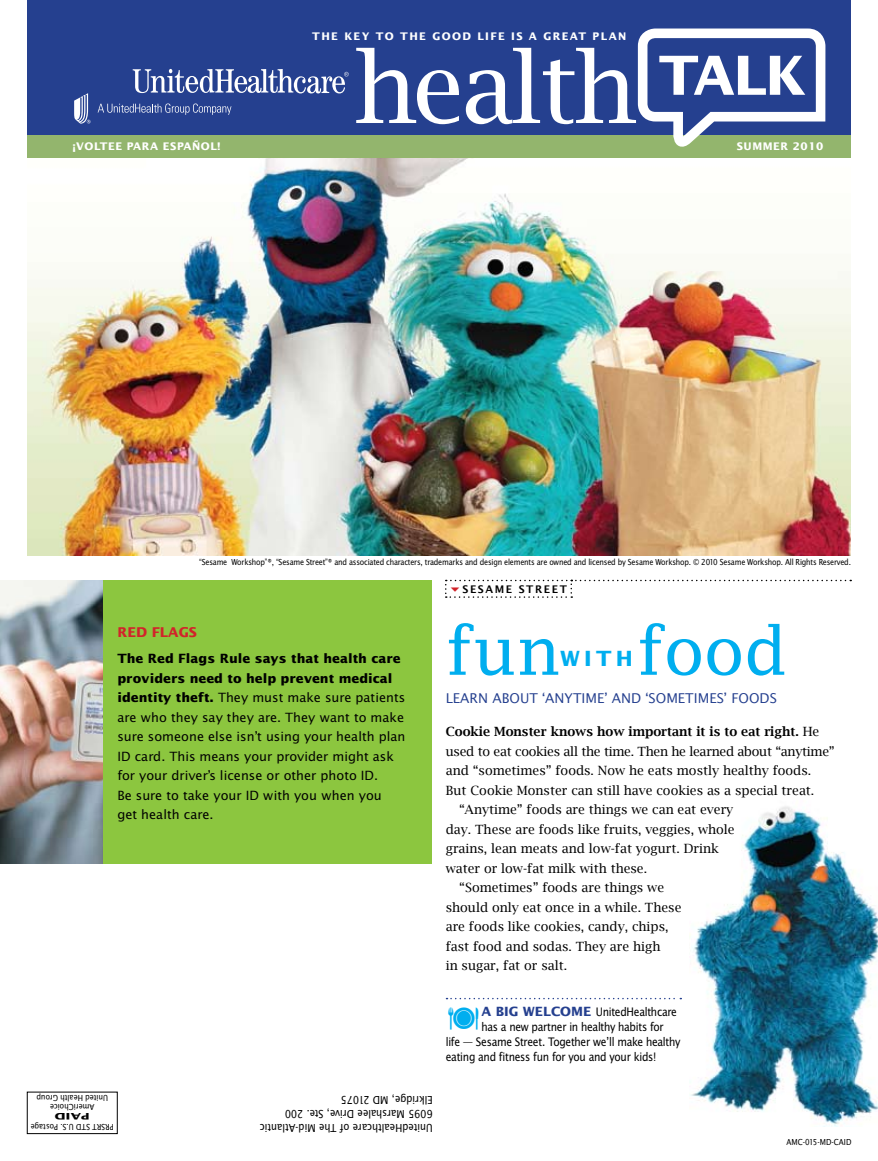
<style>
.page{position:relative;width:878px;height:1161px;background:#fff}
.page>*{position:absolute;margin:0;border:0;box-sizing:border-box;transform-origin:0 0}
.t1{font:66px "Lucida Fax";letter-spacing:-.02em;color:#00aeef}
.t2{font:700 21px "Lucida Sans Std";color:#00aeef}
.t3{font:13.5px "Lucida Sans Std";color:#25408f}
.t4{font:700 13.5px "Lucida Sans Std";color:#d2232a}
.t5{font:12.75px "Lucida Bright";color:#000}
.t6{font:12.75px/19.5px "Lucida Sans Std";color:#000}
.t7{font:12.75px "Lucida Sans Nar EF";letter-spacing:-.02em;color:#000}
.t8{font:12.75px "Lucida Bright";letter-spacing:-.02em;color:#000}
.t9{font:600 12.75px "Lucida Bright";color:#000}
.t10{font:700 12.75px "Lucida Sans Std";color:#25408f}
.t11{font:12px/14.2px "Lucida Sans Nar EF";color:#000}
.t12{font:700 10.5px "Lucida Sans Std";letter-spacing:.13em;color:#fff}
.t13{font:700 10.5px "Lucida Sans Std";letter-spacing:.05em;color:#fff}
.t14{font:600 10.5px "Lucida Sans";letter-spacing:.15em;color:#000}
.t15{font:9px "Lucida Sans Nar EF";letter-spacing:-.02em;color:#000}
.t16{font:9px/9px "Lucida Sans Nar EF";color:#000;text-align:center}
.t17{font:700 9px "Lucida Sans";color:#000;scale:1.5 1}
.s1{font-weight:700}
.s2{font-weight:400}
</style>
<div class="page">
<img style="left:27px;top:135px;width:823px;height:420px">
<div style="left:28px;top:0;width:823px;height:150px;background:#25408f"></div>
<div style="left:28px;top:135px;width:823px;height:23px;background:#93b56d"></div>
<svg style="left:356px;top:48px;width:103px;height:76px"></svg>
<svg style="left:466px;top:29px;width:359px;height:118px"></svg>
<svg style="left:133px;top:69px;width:216px;height:24px"></svg>
<svg style="left:98px;top:104px;width:133px;height:11px"></svg>
<svg style="left:74px;top:93px;width:16px;height:31px"></svg>
<img style="left:690px;top:806px;width:188px;height:320px">
<div style="left:27px;top:580px;width:405px;height:284px;background:#8cc63f"></div>
<div style="left:27px;top:1092px;width:91px;height:42px;border:1px solid #000"></div>
<svg style="left:446px;top:998px;width:235px;height:1px"></svg>
<img style="left:0;top:580px;width:102px;height:284px">
<svg style="left:445px;top:580px;width:406px;height:18px"></svg>
<p class="t12" style="left:312px;top:30px;width:315px">the key to the good life is a great plan</p>
<p class="t13" style="left:73px;top:141px;width:149px">¡Voltee para espaÑol!</p>
<p class="t13" style="left:736px;top:141px;width:88px">Summer 2010</p>
<p class="t15" style="left:199px;top:558px;width:653px">“Sesame Workshop”®, “Sesame Street”® and associated characters, trademarks and design elements are owned and licensed by Sesame Workshop. © 2010 Sesame Workshop. All Rights Reserved.</p>
<p class="t4" style="left:117px;top:625px;width:81px">Red Flags</p>
<p class="t6" style="left:117px;top:649px;width:289px"><span class="s1">The Red Flags Rule says that health care providers need to help prevent medical identity theft.</span> They must make sure patients are who they say they are. They want to make sure someone else isn’t using your health plan ID card. This means your provider might ask for your driver’s license or other photo ID.<br>Be sure to take your ID with you when you<br>get health care.</p>
<p class="t16" style="left:108px;top:1112px;width:73px;rotate:-180deg">AmeriChoice<br>United Health Group</p>
<p class="t17" style="left:90px;top:1122px;width:25px;rotate:-180deg">PAID</p>
<p class="t16" style="left:114px;top:1131px;width:85px;rotate:-180deg">PRSRT STD U.S. Postage</p>
<p class="t11" style="left:433px;top:1135px;width:174px;rotate:-180deg">UnitedHealthcare of The Mid-Atlantic<br>6095 Marshalee Drive, Ste. 200<br>Elkridge, MD 21075</p>
<p class="t14" style="left:462px;top:583px;width:106px">SESAME STREET</p>
<h1 class="t1" style="left:637px;top:613px;width:152px">food</h1>
<p class="t3" style="left:446px;top:691px;width:333px">LEARN ABOUT ‘ANYTIME’ AND ‘SOMETIMES’ FOODS</p>
<p class="t9" style="left:446px;top:724px;width:375px">Cookie Monster knows how important it is to eat right. <span class="s2">He</span></p>
<p class="t8" style="left:446px;top:744px;width:390px">used to eat cookies all the time. Then he learned about “anytime”</p>
<p class="t5" style="left:446px;top:763px;width:367px">and “sometimes” foods. Now he eats mostly healthy foods.</p>
<p class="t5" style="left:446px;top:783px;width:370px">But Cookie Monster can still have cookies as a special treat.</p>
<p class="t5" style="left:459px;top:802px;width:275px">“Anytime” foods are things we can eat every</p>
<p class="t5" style="left:446px;top:822px;width:290px">day. These are foods like fruits, veggies, whole</p>
<p class="t5" style="left:446px;top:841px;width:275px">grains, lean meats and low-fat yogurt. Drink</p>
<p class="t5" style="left:446px;top:861px;width:203px">water or low-fat milk with these.</p>
<p class="t5" style="left:459px;top:880px;width:206px">“Sometimes” foods are things we</p>
<p class="t5" style="left:446px;top:900px;width:237px">should only eat once in a while. These</p>
<p class="t5" style="left:446px;top:919px;width:224px">are foods like cookies, candy, chips,</p>
<p class="t5" style="left:446px;top:939px;width:216px">fast food and sodas. They are high</p>
<p class="t5" style="left:446px;top:958px;width:123px">in sugar, fat or salt.</p>
<p class="t10" style="left:481px;top:1004px;width:52px">A bIG WEL</p>
<p class="t10" style="left:551px;top:1004px;width:21px">COME</p>
<p class="t7" style="left:595px;top:1005px;width:83px">UnitedHealthcare</p>
<p class="t7" style="left:481px;top:1020px;width:184px">has a new partner in healthy habits for</p>
<p class="t7" style="left:446px;top:1035px;width:236px">life — Sesame Street. Together we’ll make healthy</p>
<p class="t7" style="left:446px;top:1050px;width:212px">eating and fitness fun for you and your kids!</p>
<h1 class="t1" style="left:446px;top:613px;width:116px">fun</h1>
<h2 class="t2" style="left:560px;top:646px;width:70px">witH</h2>
<p class="t16" style="left:786px;top:1137px;width:66px">AMC-015-MD-CAID</p>
</div>
